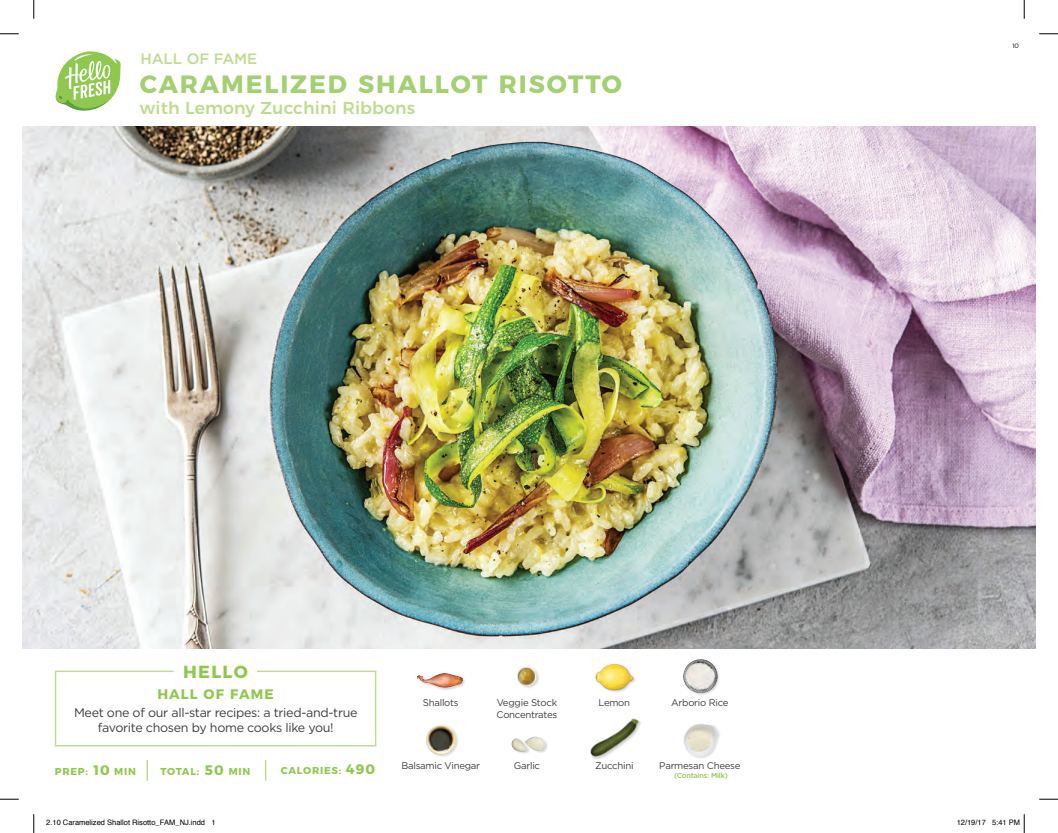
<style>
.page{position:relative;width:1058px;height:833px;background:#fff}
.page>*{position:absolute;margin:0;border:0;box-sizing:border-box;transform-origin:0 0}
.t1{font:700 25px "Montserrat";letter-spacing:.075em;color:#a3d071}
.t2{font:700 17.5px "Montserrat";letter-spacing:.075em;color:#8fc84e}
.t3{font:500 17.25px "Montserrat";letter-spacing:.01em;color:#bedb8e}
.t4{font:500 15px "Gotham";color:#bedb8e}
.t5{font:700 13.75px "Montserrat";letter-spacing:.075em;color:#8fc84e}
.t6{font:12.5px/15px "Gotham";letter-spacing:-.025em;color:#3e3e3f;text-align:center}
.t7{font:700 10px "Montserrat";letter-spacing:.075em;color:#8fc84e}
.t8{font:9.62px/12px "Gotham";letter-spacing:-.025em;color:#3e3e3f}
.t9{font:7.5px "Helvetica";color:#000}
.t10{font:500 7.25px "Gotham";letter-spacing:-.025em;color:#8fc84e}
.t11{font:6.25px "Gotham";color:#000}
</style>
<div class="page">
<img style="left:23px;top:126px;width:1012px;height:522px">
<svg style="left:54px;top:670px;width:323px;height:77px"></svg>
<img style="left:417px;top:673px;width:48px;height:17px">
<img style="left:425px;top:725px;width:33px;height:32px">
<img style="left:595px;top:664px;width:40px;height:28px">
<div style="left:590px;top:718px;width:52px;height:42px;background:#231f20;opacity:.2"></div>
<img style="left:590px;top:718px;width:50px;height:39px">
<img style="left:517px;top:667px;width:22px;height:21px">
<img style="left:511px;top:736px;width:36px;height:18px">
<div style="left:682px;top:658px;width:38px;height:38px;background:#231f20;opacity:.2"></div>
<img style="left:682px;top:658px;width:38px;height:36px">
<div style="left:683px;top:723px;width:38px;height:36px;background:#231f20;opacity:.2"></div>
<img style="left:683px;top:723px;width:38px;height:34px">
<hr style="left:146px;top:760px;width:2px;height:20px;background:#bedb8e">
<svg style="left:265px;top:760px;width:1px;height:20px"></svg>
<svg style="left:55px;top:51px;width:66px;height:60px"></svg>
<svg style="left:0;top:33px;width:19px;height:2px"></svg>
<svg style="left:1039px;top:33px;width:19px;height:2px"></svg>
<svg style="left:0;top:798px;width:19px;height:2px"></svg>
<svg style="left:1039px;top:798px;width:19px;height:2px"></svg>
<svg style="left:33px;top:0;width:2px;height:19px"></svg>
<svg style="left:33px;top:814px;width:2px;height:19px"></svg>
<svg style="left:1023px;top:0;width:2px;height:19px"></svg>
<svg style="left:1023px;top:814px;width:2px;height:19px"></svg>
<h3 class="t4" style="left:140px;top:49px;width:118px">HALL OF FAME</h3>
<h1 class="t1" style="left:140px;top:64px;width:483px">CARAMELIZED SHALLOT RISOTTO</h1>
<h3 class="t3" style="left:140px;top:94px;width:277px">with Lemony Zucchini Ribbons</h3>
<h2 class="t2" style="left:183px;top:657px;width:66px">HELLO</h2>
<h3 class="t5" style="left:157px;top:683px;width:118px">HALL OF FAME</h3>
<p class="t6" style="left:74px;top:704px;width:285px">Meet one of our all-star recipes: a tried-and-true favorite chosen by home cooks like you!</p>
<h3 class="t5" style="left:94px;top:759px;width:18px">10</h3>
<h3 class="t5" style="left:205px;top:759px;width:20px">50</h3>
<h3 class="t5" style="left:346px;top:758px;width:31px">490</h3>
<p class="t7" style="left:55px;top:763px;width:35px">PREP:</p>
<p class="t7" style="left:114px;top:763px;width:23px">MIN</p>
<p class="t7" style="left:161px;top:763px;width:40px">TOTAL:</p>
<p class="t7" style="left:229px;top:763px;width:23px">MIN</p>
<p class="t7" style="left:281px;top:762px;width:62px">CALORIES:</p>
<p class="t8" style="left:423px;top:696px;width:37px">Shallots</p>
<p class="t8" style="left:496px;top:696px;width:62px">Veggie Stock<br>Concentrates</p>
<p class="t8" style="left:401px;top:759px;width:80px">Balsamic Vinegar</p>
<p class="t8" style="left:513px;top:759px;width:28px">Garlic</p>
<p class="t8" style="left:598px;top:696px;width:33px">Lemon</p>
<p class="t8" style="left:595px;top:759px;width:40px">Zucchini</p>
<p class="t8" style="left:671px;top:696px;width:59px">Arborio Rice</p>
<p class="t8" style="left:659px;top:759px;width:83px">Parmesan Cheese</p>
<p class="t10" style="left:674px;top:771px;width:55px">(Contains: Milk)</p>
<p class="t11" style="left:1012px;top:42px;width:8px">10</p>
<p class="t9" style="left:46px;top:817px;width:171px">2.10 Caramelized Shallot Risotto_FAM_NJ.indd 1</p>
<p class="t9" style="left:956px;top:817px;width:65px">12/19/17 5:41 PM</p>
</div>
